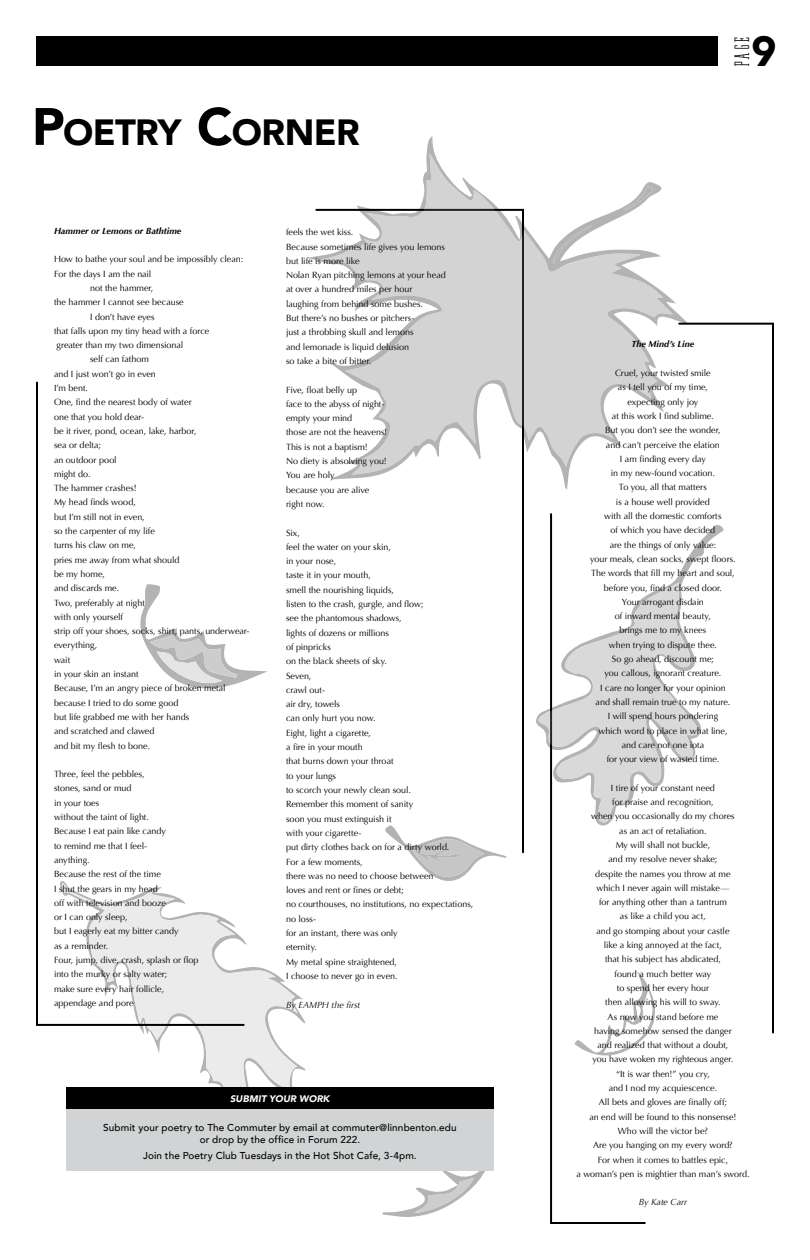
<style>
.page{position:relative;width:810px;height:1260px;background:#fff}
.page>*{position:absolute;margin:0;border:0;box-sizing:border-box;transform-origin:0 0}
.t1{font:900 42px "Avenir";color:#000}
.t2{font:900 36.4px "Avenir";letter-spacing:-.02em;color:#000}
.t3{font:21px "Dalle";color:#000}
.t4{font:500 10px/12px "Avenir";letter-spacing:.01em;color:#000;text-align:center}
.t5{font:italic 900 9.5px "Avenir";letter-spacing:.01em;color:#fff}
.t6{font:9px/14.3px "Optima";color:#000}
.t7{font:italic 700 9px "Optima";letter-spacing:.005em;color:#000}
.t8{font:italic 9px "Optima";letter-spacing:-.005em;color:#000}
.s1{font-size:52px}
</style>
<div class="page">
<div style="left:36px;top:36px;width:681px;height:30px;background:#000"></div>
<svg style="left:140px;top:944px;width:158px;height:143px"></svg>
<svg style="left:383px;top:1171px;width:102px;height:46px"></svg>
<div style="left:66px;top:1109px;width:428px;height:62px;background:#d1d3d4"></div>
<div style="left:66px;top:1087px;width:428px;height:22px;background:#000"></div>
<svg style="left:647px;top:984px;width:8px;height:51px"></svg>
<svg style="left:550px;top:513px;width:97px;height:711px"></svg>
<svg style="left:689px;top:322px;width:85px;height:712px"></svg>
<svg style="left:36px;top:381px;width:210px;height:646px"></svg>
<svg style="left:522px;top:490px;width:2px;height:364px"></svg>
<svg style="left:306px;top:136px;width:383px;height:354px"></svg>
<svg style="left:552px;top:225px;width:41px;height:39px"></svg>
<svg style="left:623px;top:186px;width:30px;height:24px"></svg>
<svg style="left:536px;top:524px;width:189px;height:304px"></svg>
<svg style="left:538px;top:582px;width:162px;height:241px"></svg>
<svg style="left:138px;top:584px;width:130px;height:105px"></svg>
<svg style="left:385px;top:825px;width:122px;height:56px"></svg>
<h2 class="t2" style="left:32px;top:101px;width:326px"><span class="s1">P</span>OETRY <span class="s1">C</span>ORNER</h2>
<p class="t7" style="left:54px;top:225px;width:129px">Hammer or Lemons or Bathtime</p>
<p class="t6" style="left:54px;top:252px;width:191px">How to bathe your soul and be impossibly clean:</p>
<p class="t6" style="left:54px;top:267px;width:99px">For the days I am the nail</p>
<p class="t6" style="left:90px;top:281px;width:65px">not the hammer,</p>
<p class="t6" style="left:54px;top:295px;width:131px">the hammer I cannot see because</p>
<p class="t6" style="left:90px;top:309px;width:66px">I don’t have eyes</p>
<p class="t6" style="left:54px;top:324px;width:157px">that falls upon my tiny head with a force</p>
<p class="t6" style="left:57px;top:338px;width:128px">greater than my two dimensional</p>
<p class="t6" style="left:90px;top:352px;width:60px">self can fathom</p>
<p class="t6" style="left:54px;top:367px;width:103px">and I just won’t go in even</p>
<p class="t6" style="left:54px;top:381px;width:36px">I’m bent.</p>
<p class="t6" style="left:54px;top:395px;width:139px">One, find the nearest body of water</p>
<p class="t6" style="left:54px;top:410px;width:92px">one that you hold dear-</p>
<p class="t6" style="left:54px;top:424px;width:144px">be it river, pond, ocean, lake, harbor,</p>
<p class="t6" style="left:54px;top:438px;width:49px">sea or delta;</p>
<p class="t6" style="left:54px;top:452px;width:64px">an outdoor pool</p>
<p class="t6" style="left:54px;top:467px;width:38px">might do.</p>
<p class="t6" style="left:54px;top:481px;width:84px">The hammer crashes!</p>
<p class="t6" style="left:54px;top:495px;width:83px">My head finds wood,</p>
<p class="t6" style="left:54px;top:510px;width:92px">but I’m still not in even,</p>
<p class="t6" style="left:54px;top:524px;width:102px">so the carpenter of my life</p>
<p class="t6" style="left:54px;top:538px;width:84px">turns his claw on me,</p>
<p class="t6" style="left:54px;top:553px;width:127px">pries me away from what should</p>
<p class="t6" style="left:54px;top:567px;width:52px">be my home,</p>
<p class="t6" style="left:54px;top:581px;width:67px">and discards me.</p>
<p class="t6" style="left:54px;top:595px;width:92px">Two, preferably at night</p>
<p class="t6" style="left:54px;top:610px;width:71px">with only yourself</p>
<p class="t6" style="left:54px;top:624px;width:197px">strip off your shoes, socks, shirt, pants, underwear-</p>
<p class="t6" style="left:54px;top:638px;width:45px">everything,</p>
<p class="t6" style="left:54px;top:653px;width:18px">wait</p>
<p class="t6" style="left:54px;top:667px;width:86px">in your skin an instant</p>
<p class="t6" style="left:54px;top:681px;width:173px">Because, I’m an angry piece of broken metal</p>
<p class="t6" style="left:54px;top:696px;width:126px">because I tried to do some good</p>
<p class="t6" style="left:54px;top:710px;width:137px">but life grabbed me with her hands</p>
<p class="t6" style="left:54px;top:724px;width:102px">and scratched and clawed</p>
<p class="t6" style="left:54px;top:738px;width:98px">and bit my flesh to bone.</p>
<p class="t6" style="left:54px;top:767px;width:146px">Three, feel the pebbles,<br>stones, sand or mud<br>in your toes<br>without the taint of light.<br>Because I eat pain like candy<br>to remind me that I feel-<br>anything.<br>Because the rest of the time<br>I shut the gears in my head<br>off with television and booze<br>or I can only sleep,<br>but I eagerly eat my bitter candy<br>as a reminder.<br>Four, jump, dive, crash, splash or flop into the murky or salty water;<br>make sure every hair follicle, appendage and pore</p>
<p class="t6" style="left:286px;top:225px;width:161px">feels the wet kiss.<br>Because sometimes life gives you lemons but life is more like<br>Nolan Ryan pitching lemons at your head at over a hundred miles per hour laughing from behind some bushes.<br>But there’s no bushes or pitchers-<br>just a throbbing skull and lemons<br>and lemonade is liquid delusion<br>so take a bite of bitter.</p>
<p class="t6" style="left:286px;top:382px;width:103px">Five, float belly up<br>face to the abyss of night&shy;empty your mind<br>those are not the heavens!<br>This is not a baptism!<br>No diety is absolving you!<br>You are holy<br>because you are alive right now.</p>
<p class="t6" style="left:286px;top:526px;width:189px">Six,<br>feel the water on your skin,<br>in your nose,<br>taste it in your mouth,<br>smell the nourishing liquids,<br>listen to the crash, gurgle, and flow;<br>see the phantomous shadows,<br>lights of dozens or millions<br>of pinpricks<br>on the black sheets of sky.<br>Seven,<br>crawl out-<br>air dry, towels<br>can only hurt you now.<br>Eight, light a cigarette,<br>a fire in your mouth<br>that burns down your throat<br>to your lungs<br>to scorch your newly clean soul.<br>Remember this moment of sanity<br>soon you must extinguish it<br>with your cigarette-<br>put dirty clothes back on for a dirty world.<br>For a few moments,<br>there was no need to choose between<br>loves and rent or fines or debt;<br>no courthouses, no institutions, no expectations, no loss-<br>for an instant, there was only<br>eternity.<br>My metal spine straightened,<br>I choose to never go in even.</p>
<p class="t8" style="left:286px;top:999px;width:76px">By EAMPH the first</p>
<p class="t5" style="left:230px;top:1091px;width:101px">SUBMIT YOUR WORK</p>
<p class="t4" style="left:103px;top:1121px;width:355px">Submit your poetry to The Commuter by email at commuter@linnbenton.edu or drop by the office in Forum 222.</p>
<p class="t4" style="left:143px;top:1149px;width:275px">Join the Poetry Club Tuesdays in the Hot Shot Cafe, 3-4pm.</p>
<h3 class="t3" style="left:733px;top:67px;width:32px;rotate:-90deg">PAGE</h3>
<h1 class="t1" style="left:751px;top:15px;width:26px">9</h1>
<p class="t7" style="left:632px;top:339px;width:64px">The Mind’s Line</p>
<p class="t6" style="left:590px;top:366px;width:147px;text-align:center">Cruel, your twisted smile<br>as I tell you of my time,<br>expecting only joy<br>at this work I find sublime.<br>But you don’t see the wonder,<br>and can’t perceive the elation<br>I am finding every day<br>in my new-found vocation.<br>To you, all that matters<br>is a house well provided<br>with all the domestic comforts<br>of which you have decided<br>are the things of only value:<br>your meals, clean socks, swept floors.<br>The words that fill my heart and soul, before you, find a closed door.<br>Your arrogant disdain<br>of inward mental beauty,<br>brings me to my knees<br>when trying to dispute thee.<br>So go ahead, discount me;<br>you callous, ignorant creature.<br>I care no longer for your opinion<br>and shall remain true to my nature.<br>I will spend hours pondering<br>which word to place in what line, and care not one iota<br>for your view of wasted time.</p>
<p class="t6" style="left:576px;top:781px;width:175px;text-align:center">I tire of your constant need<br>for praise and recognition,<br>when you occasionally do my chores<br>as an act of retaliation.<br>My will shall not buckle,<br>and my resolve never shake;<br>despite the names you throw at me<br>which I never again will mistake—<br>for anything other than a tantrum<br>as like a child you act,<br>and go stomping about your castle<br>like a king annoyed at the fact,<br>that his subject has abdicated,<br>found a much better way<br>to spend her every hour<br>then allowing his will to sway.<br>As now you stand before me<br>having somehow sensed the danger<br>and realized that without a doubt,<br>you have woken my righteous anger.<br>“It is war then!” you cry,<br>and I nod my acquiescence.<br>All bets and gloves are finally off;<br>an end will be found to this nonsense!<br>Who will the victor be?<br>Are you hanging on my every word?<br>For when it comes to battles epic,<br>a woman’s pen is mightier than man’s sword.</p>
<p class="t8" style="left:639px;top:1197px;width:50px">By Kate Carr</p>
</div>
